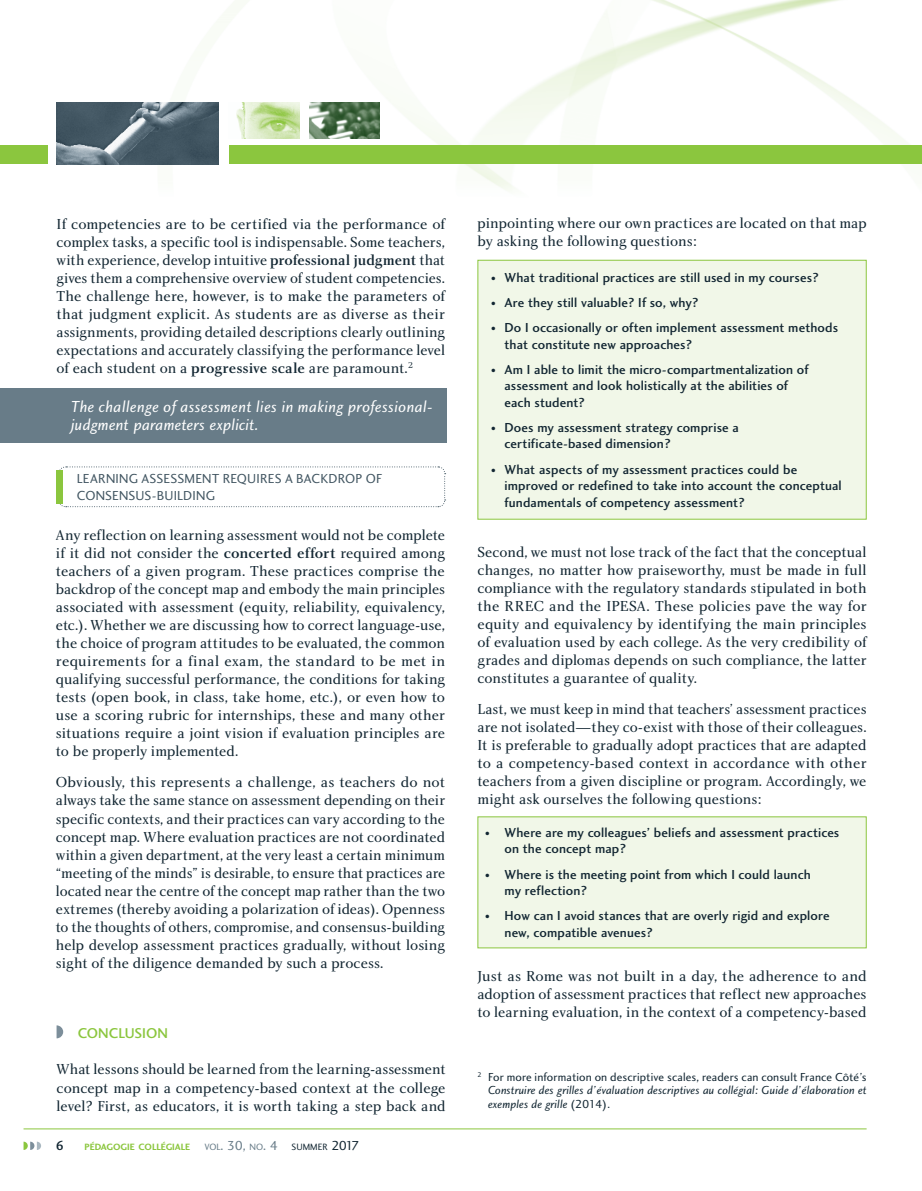
<style>
.page{position:relative;width:922px;height:1191px;background:#fff}
.page>*{position:absolute;margin:0;border:0;box-sizing:border-box;transform-origin:0 0}
.E-_texte_des_notes_e{font:16.5px/18px "Charlotte Sans Book Italic Plain";letter-spacing:.02em;color:#fff}
.E-_texte_des_notes_e-2{font:15px/18px "Charlotte Book Plain";color:#122632;text-align:justify}
.E-_texte_des_notes_e-3{font:14.7px "Charlotte Sans Medium Plain";letter-spacing:-.005em;color:#8bc63e}
.E-_texte_des_notes_e-4{font:13.5px/16.5px "Charlotte Sans Medium Plain";letter-spacing:.01em;color:#122632}
.E-_texte_des_notes_e-5{font:13.5px/16.5px "Charlotte Sans Book Plain";letter-spacing:.015em;color:#425662}
.E-_texte_des_notes_e-6{font:13.5px "Charlotte Sans Book Plain";letter-spacing:-.09em;color:#687c88}
.E-_texte_des_notes_e-7{font:13.5px "Charlotte Sans Medium Plain";color:#122632}
.E-_texte_des_notes_e-8{font:12px/13.5px "Charlotte Sans Book Italic Plain";letter-spacing:.01em;color:#122632;text-align:justify}
.E-_texte_des_notes_e-9{font:9.45px "Charlotte Sans Bold Plain";color:#8bc63e}
.s1{font-family:"Charlotte Medium Plain"}
.s2{font-size:10.5px}
.s3{font-size:9.45px}
.s4{font-size:9.45px;color:#122632}
.s5{color:#122632}
.s6{font-family:"Charlotte Sans Book Plain"}
</style>
<div class="page">
<img style="left:0;top:0;width:921px;height:191px">
<hr style="left:24px;top:1128px;width:842px;height:1px;background:#8bc63e">
<div style="left:229px;top:146px;width:692px;height:18px;background:#8bc63e"></div>
<div style="left:0;top:146px;width:48px;height:18px;background:#8bc63e"></div>
<svg style="left:24px;top:1141px;width:17px;height:8px"></svg>
<img style="left:57px;top:103px;width:162px;height:61px">
<img style="left:229px;top:103px;width:70px;height:36px">
<img style="left:309px;top:103px;width:71px;height:36px">
<svg style="left:58px;top:466px;width:387px;height:41px"></svg>
<div style="left:56px;top:470px;width:7px;height:33px;background:#8bc63e"></div>
<div style="left:0;top:388px;width:446px;height:54px;background:#687c88"></div>
<div style="left:477px;top:260px;width:389px;height:259px;background:#f1f7e8;border:1px solid #8bc63e"></div>
<div style="left:477px;top:816px;width:389px;height:132px;background:#f1f7e8"></div>
<svg style="left:57px;top:1025px;width:6px;height:13px"></svg>
<p class="E-_texte_des_notes_e-2" style="left:57px;top:215px;width:390px">If competencies are to be certified via the performance of complex tasks, a specific tool is indispensable. Some teachers, with experience, develop intuitive <span class="s1">professional judgment</span> that gives them a comprehensive overview of student competencies.<br>The challenge here, however, is to make the parameters of that judgment explicit. As students are as diverse as their assignments, providing detailed descriptions clearly outlining expectations and accurately classifying the performance level of each student on a <span class="s1">progressive scale</span> are paramount.<sup>2</sup></p>
<p class="E-_texte_des_notes_e-2" style="left:477px;top:214px;width:390px">pinpointing where our own practices are located on that map by asking the following questions:</p>
<p class="E-_texte_des_notes_e-4" style="left:491px;top:269px;width:329px"><span class="s2">•</span> What traditional practices are still used in my courses?</p>
<p class="E-_texte_des_notes_e-4" style="left:491px;top:294px;width:209px"><span class="s2">•</span> Are they still valuable? If so, why?</p>
<p class="E-_texte_des_notes_e-4" style="left:504px;top:319px;width:335px;text-indent:-14px"><span class="s2">•</span> Do I occasionally or often implement assessment methods that constitute new approaches?</p>
<p class="E-_texte_des_notes_e-4" style="left:504px;top:361px;width:305px;text-indent:-14px"><span class="s2">•</span> Am I able to limit the micro-compartmentalization of assessment and look holistically at the abilities of each student?</p>
<p class="E-_texte_des_notes_e-4" style="left:504px;top:419px;width:236px;text-indent:-14px"><span class="s2">•</span> Does my assessment strategy comprise a certificate-based dimension?</p>
<p class="E-_texte_des_notes_e-4" style="left:504px;top:460px;width:338px;text-indent:-14px"><span class="s2">•</span> What aspects of my assessment practices could be improved or redefined to take into account the conceptual fundamentals of competency assessment?</p>
<p class="E-_texte_des_notes_e" style="left:71px;top:397px;width:363px">The challenge of assessment lies in making professional&shy;judgment parameters explicit.</p>
<p class="E-_texte_des_notes_e-5" style="left:77px;top:470px;width:307px">LEARNING ASSESSMENT REQUIRES A BACKDROP OF<br>CONSENSUS-BUILDING</p>
<p class="E-_texte_des_notes_e-2" style="left:56px;top:525px;width:390px">Any reflection on learning assessment would not be complete if it did not consider the <span class="s1">concerted effort</span> required among teachers of a given program. These practices comprise the backdrop of the concept map and embody the main principles associated with assessment (equity, reliability, equivalency, etc.). Whether we are discussing how to correct language-use, the choice of program attitudes to be evaluated, the common requirements for a final exam, the standard to be met in qualifying successful performance, the conditions for taking tests (open book, in class, take home, etc.), or even how to use a scoring rubric for internships, these and many other situations require a joint vision if evaluation principles are to be properly implemented.</p>
<p class="E-_texte_des_notes_e-2" style="left:56px;top:773px;width:391px">Obviously, this represents a challenge, as teachers do not always take the same stance on assessment depending on their specific contexts, and their practices can vary according to the concept map. Where evaluation practices are not coordinated within a given department, at the very least a certain minimum “meeting of the minds” is desirable, to ensure that practices are located near the centre of the concept map rather than the two extremes (thereby avoiding a polarization of ideas). Openness to the thoughts of others, compromise, and consensus-building help develop assessment practices gradually, without losing sight of the diligence demanded by such a process.</p>
<p class="E-_texte_des_notes_e-3" style="left:78px;top:1024px;width:92px">CONCLUSION</p>
<p class="E-_texte_des_notes_e-2" style="left:57px;top:1060px;width:390px">What lessons should be learned from the learning-assessment concept map in a competency-based context at the college level? First, as educators, it is worth taking a step back and</p>
<p class="E-_texte_des_notes_e-7" style="left:56px;top:1137px;width:10px">6</p>
<p class="E-_texte_des_notes_e-9" style="left:84px;top:1141px;width:107px">PÉDAGOGIE COLLÉGIALE</p>
<p class="E-_texte_des_notes_e-6" style="left:204px;top:1137px;width:156px"><span class="s3">VOL</span>. 30, <span class="s3">NO</span>. 4 <span class="s4">SUMMER</span> <span class="s5">2017</span></p>
<p class="E-_texte_des_notes_e-2" style="left:477px;top:542px;width:390px">Second, we must not lose track of the fact that the conceptual changes, no matter how praiseworthy, must be made in full compliance with the regulatory standards stipulated in both the RREC and the IPESA. These policies pave the way for equity and equivalency by identifying the main principles of evaluation used by each college. As the very credibility of grades and diplomas depends on such compliance, the latter constitutes a guarantee of quality.</p>
<p class="E-_texte_des_notes_e-2" style="left:477px;top:700px;width:390px">Last, we must keep in mind that teachers’ assessment practices are not isolated—they co-exist with those of their colleagues.<br>It is preferable to gradually adopt practices that are adapted to a competency-based context in accordance with other teachers from a given discipline or program. Accordingly, we might ask ourselves the following questions:</p>
<p class="E-_texte_des_notes_e-4" style="left:504px;top:824px;width:336px;text-indent:-20px"><span class="s2">•</span> Where are my colleagues’ beliefs and assessment practices on the concept map?</p>
<p class="E-_texte_des_notes_e-4" style="left:504px;top:865px;width:308px;text-indent:-20px"><span class="s2">•</span> Where is the meeting point from which I could launch my reflection?</p>
<p class="E-_texte_des_notes_e-4" style="left:504px;top:907px;width:326px;text-indent:-20px"><span class="s2">•</span> How can I avoid stances that are overly rigid and explore new, compatible avenues?</p>
<p class="E-_texte_des_notes_e-2" style="left:477px;top:967px;width:390px">Just as Rome was not built in a day, the adherence to and adoption of assessment practices that reflect new approaches to learning evaluation, in the context of a competency-based</p>
<p class="E-_texte_des_notes_e-8" style="left:488px;top:1069px;width:380px;text-indent:-10px"><sup>2</sup> <span class="s6">For more information on descriptive scales, readers can consult France Côté’s </span>Construire des grilles d’évaluation descriptives au collégial: Guide d’élaboration et exemples de grille <span class="s6">(2014).</span></p>
</div>
